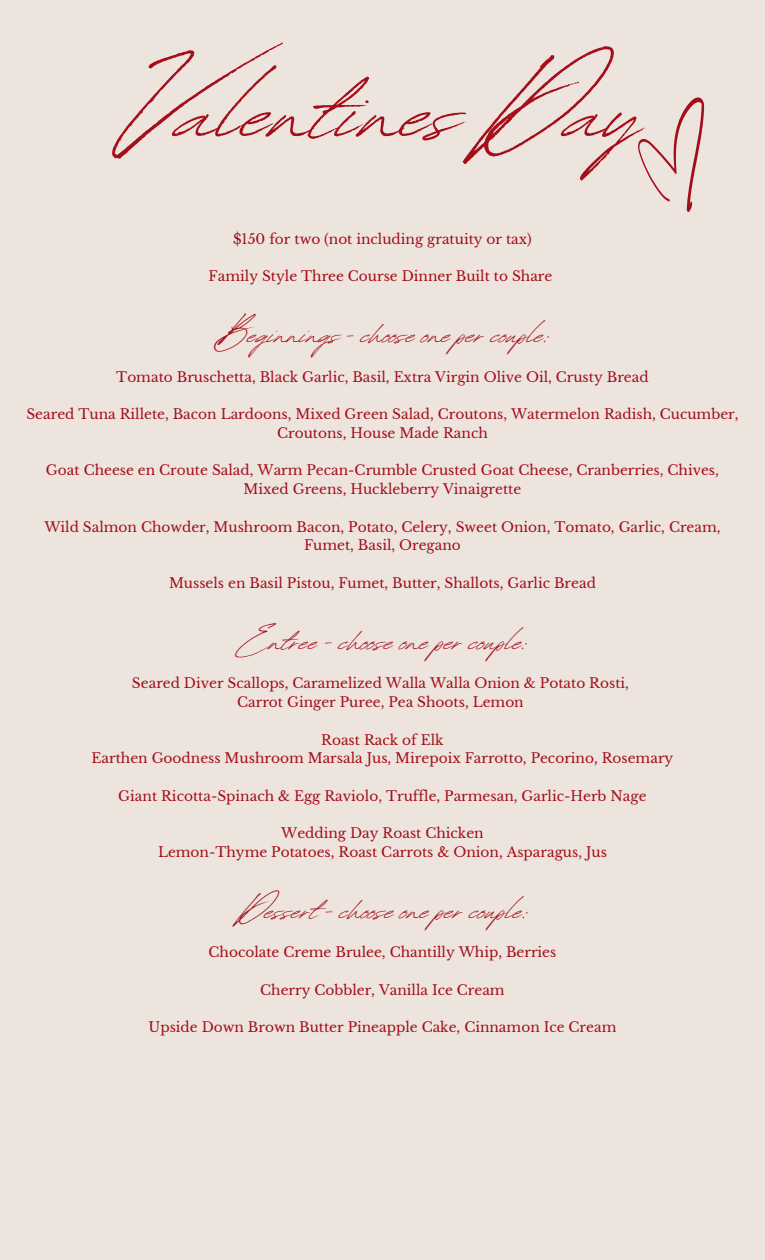
<style>
.page{position:relative;width:765px;height:1260px;background:#ede4de}
.page>*{position:absolute;margin:0;border:0;box-sizing:border-box;transform-origin:0 0}
.t1{font:141.12px "Revive 80 Signature";color:#a40d19}
.t2{font:43.75px "Revive 80 Signature";color:#a40d19}
.t3{font:13.75px/18.8px "Libre Baskerville";color:#a40d19;text-align:center}
</style>
<div class="page">
<svg style="left:638px;top:97px;width:66px;height:116px"></svg>
<h1 class="t1" style="left:122px;top:5px;width:523px">Valentines Day</h1>
<p class="t3" style="left:233px;top:230px;width:300px">$150 for two (not including gratuity or tax)</p>
<p class="t3" style="left:209px;top:267px;width:345px">Family Style Three Course Dinner Built to Share</p>
<h2 class="t2" style="left:218px;top:302px;width:331px">Beginnings - choose one per couple:</h2>
<p class="t3" style="left:116px;top:367px;width:534px">Tomato Bruschetta, Black Garlic, Basil, Extra Virgin Olive Oil, Crusty Bread</p>
<p class="t3" style="left:26px;top:405px;width:714px">Seared Tuna Rillete, Bacon Lardoons, Mixed Green Salad, Croutons, Watermelon Radish, Cucumber,<br>Croutons, House Made Ranch</p>
<p class="t3" style="left:46px;top:461px;width:674px">Goat Cheese en Croute Salad, Warm Pecan-Crumble Crusted Goat Cheese, Cranberries, Chives,<br>Mixed Greens, Huckleberry Vinaigrette</p>
<p class="t3" style="left:44px;top:517px;width:678px">Wild Salmon Chowder, Mushroom Bacon, Potato, Celery, Sweet Onion, Tomato, Garlic, Cream,<br>Fumet, Basil, Oregano</p>
<p class="t3" style="left:169px;top:574px;width:428px">Mussels en Basil Pistou, Fumet, Butter, Shallots, Garlic Bread</p>
<h2 class="t2" style="left:239px;top:608px;width:288px">Entree - choose one per couple:</h2>
<p class="t3" style="left:132px;top:674px;width:499px">Seared Diver Scallops, Caramelized Walla Walla Onion &amp; Potato Rosti,<br>Carrot Ginger Puree, Pea Shoots, Lemon</p>
<p class="t3" style="left:92px;top:730px;width:583px">Roast Rack of Elk<br>Earthen Goodness Mushroom Marsala Jus, Mirepoix Farrotto, Pecorino, Rosemary</p>
<p class="t3" style="left:118px;top:787px;width:530px">Giant Ricotta-Spinach &amp; Egg Raviolo, Truffle, Parmesan, Garlic-Herb Nage</p>
<p class="t3" style="left:158px;top:824px;width:450px">Wedding Day Roast Chicken<br>Lemon-Thyme Potatoes, Roast Carrots &amp; Onion, Asparagus, Jus</p>
<h2 class="t2" style="left:239px;top:877px;width:289px">Dessert - choose one per couple:</h2>
<p class="t3" style="left:209px;top:943px;width:349px">Chocolate Creme Brulee, Chantilly Whip, Berries</p>
<p class="t3" style="left:260px;top:981px;width:246px">Cherry Cobbler, Vanilla Ice Cream</p>
<p class="t3" style="left:149px;top:1018px;width:469px">Upside Down Brown Butter Pineapple Cake, Cinnamon Ice Cream</p>
</div>
